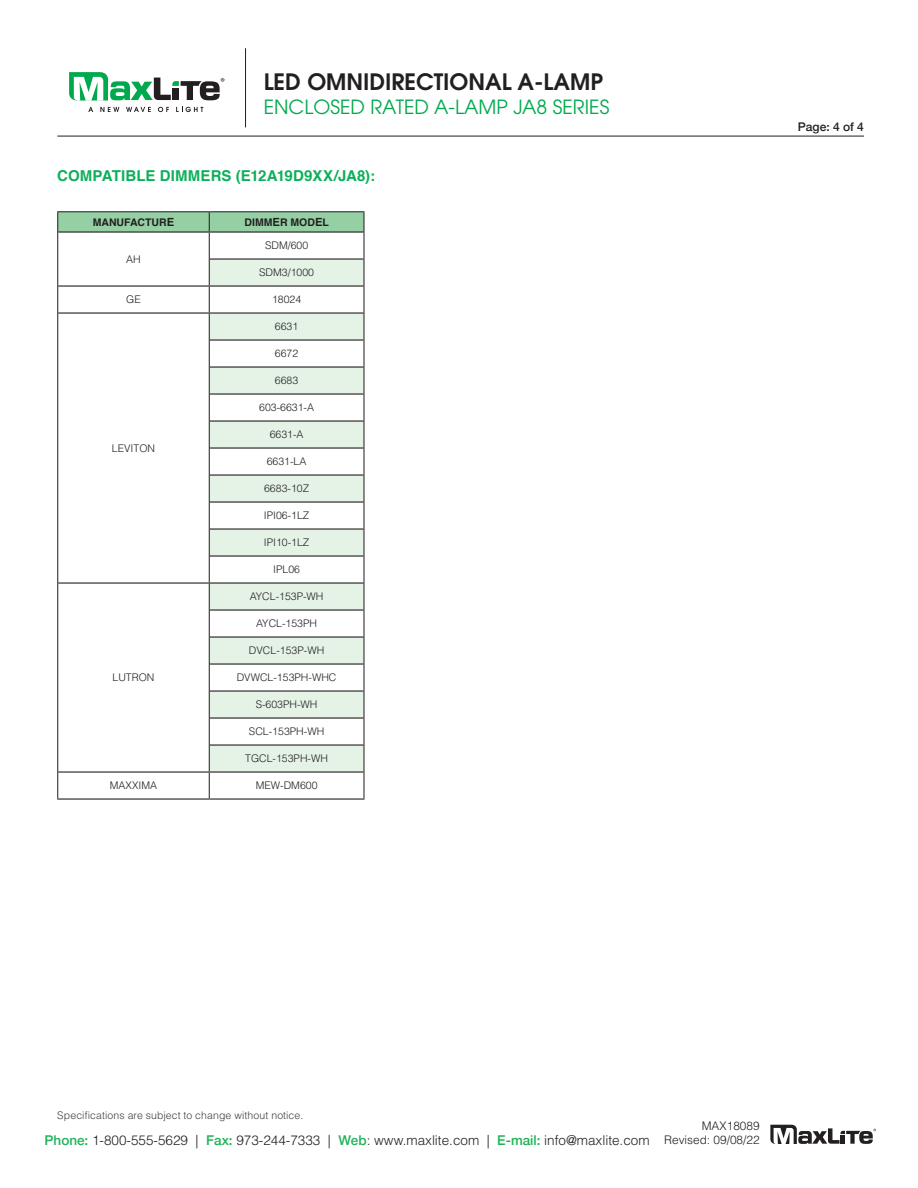
<style>
.page{position:relative;width:918px;height:1188px;background:#fff}
.page>*{position:absolute;margin:0;border:0;box-sizing:border-box;transform-origin:0 0}
.t1{font:600 22.5px "Avant Garde";color:#231f20}
.t2{font:19.5px "Avant Garde";color:#00a94e}
.Blue_Headline{font:700 15px "Helvetica";letter-spacing:.005em;color:#0daf5a}
.t3{font:300 13.5px "Helvetica";color:#231f20}
.t4{font:500 12px "Helvetica Neue";color:#231f20}
.t5{font:300 11.85px/14.2px "Helvetica";color:#231f20;text-align:right}
.Body_Text__C{font:300 10.5px "Helvetica";color:#231f20}
.t6{font:300 10.5px "Helvetica";letter-spacing:.01em;color:#3e3e3f}
.Body_Text__C-2{font:700 10.5px "Helvetica";color:#231f20}
.s1{font-size:11.25px}
.s2{font-family:"Helvetica Neue";font-weight:500;color:#21b259}
</style>
<div class="page">
<hr style="left:57px;top:136px;width:807px;height:1px;background:#231f20">
<hr style="left:245px;top:48px;width:1px;height:79px;background:#231f20">
<svg style="left:88px;top:107px;width:5px;height:5px"></svg>
<svg style="left:100px;top:107px;width:19px;height:5px"></svg>
<svg style="left:126px;top:107px;width:25px;height:5px"></svg>
<svg style="left:158px;top:107px;width:11px;height:5px"></svg>
<svg style="left:176px;top:107px;width:27px;height:5px"></svg>
<svg style="left:69px;top:72px;width:155px;height:29px"></svg>
<svg style="left:770px;top:1125px;width:106px;height:19px"></svg>
<hr style="left:363px;top:232px;width:2px;height:27px;background:#231f20">
<hr style="left:363px;top:259px;width:2px;height:27px;background:#231f20">
<hr style="left:363px;top:286px;width:2px;height:27px;background:#231f20">
<hr style="left:363px;top:313px;width:2px;height:27px;background:#231f20">
<hr style="left:363px;top:340px;width:2px;height:27px;background:#231f20">
<hr style="left:363px;top:367px;width:2px;height:27px;background:#231f20">
<hr style="left:363px;top:394px;width:2px;height:27px;background:#231f20">
<hr style="left:363px;top:421px;width:2px;height:27px;background:#231f20">
<hr style="left:363px;top:448px;width:2px;height:27px;background:#231f20">
<hr style="left:363px;top:475px;width:2px;height:27px;background:#231f20">
<hr style="left:363px;top:502px;width:2px;height:27px;background:#231f20">
<hr style="left:363px;top:529px;width:2px;height:27px;background:#231f20">
<hr style="left:363px;top:556px;width:2px;height:27px;background:#231f20">
<hr style="left:363px;top:583px;width:2px;height:27px;background:#231f20">
<hr style="left:363px;top:610px;width:2px;height:27px;background:#231f20">
<hr style="left:363px;top:637px;width:2px;height:27px;background:#231f20">
<hr style="left:363px;top:664px;width:2px;height:27px;background:#231f20">
<hr style="left:363px;top:691px;width:2px;height:27px;background:#231f20">
<hr style="left:363px;top:718px;width:2px;height:27px;background:#231f20">
<hr style="left:363px;top:745px;width:2px;height:27px;background:#231f20">
<hr style="left:363px;top:772px;width:2px;height:26px;background:#231f20">
<hr style="left:209px;top:798px;width:155px;height:2px;background:#231f20">
<hr style="left:57px;top:211px;width:152px;height:1px;background:#231f20">
<hr style="left:363px;top:212px;width:2px;height:20px;background:#231f20">
<hr style="left:209px;top:211px;width:155px;height:1px;background:#231f20">
<hr style="left:57px;top:798px;width:152px;height:2px;background:#231f20">
<svg style="left:57px;top:212px;width:307px;height:586px"></svg>
<h1 class="t1" style="left:264px;top:67px;width:341px">LED OMNIDIRECTIONAL A-LAMP</h1>
<h2 class="t2" style="left:264px;top:95px;width:347px">ENCLOSED RATED A-LAMP JA8 SERIES</h2>
<p class="Blue_Headline" style="left:57px;top:163px;width:319px">COMPATIBLE DIMMERS (E12A19D9XX/JA8):</p>
<p class="Body_Text__C-2" style="left:93px;top:214px;width:83px">MANUFACTUR<span class="s1">E</span></p>
<p class="Body_Text__C-2" style="left:245px;top:214px;width:86px">DIMM<span class="s1">E</span>R MOD<span class="s1">E</span>L</p>
<p class="Body_Text__C" style="left:126px;top:253px;width:16px">AH</p>
<p class="Body_Text__C" style="left:265px;top:239px;width:45px">SDM/600</p>
<p class="Body_Text__C" style="left:259px;top:266px;width:56px">SDM3/1000</p>
<p class="Body_Text__C" style="left:126px;top:293px;width:16px">GE</p>
<p class="Body_Text__C" style="left:272px;top:293px;width:31px">18024</p>
<p class="Body_Text__C" style="left:112px;top:442px;width:45px">LEVITON</p>
<p class="Body_Text__C" style="left:112px;top:671px;width:44px">LUTRON</p>
<p class="Body_Text__C" style="left:275px;top:320px;width:25px">6631</p>
<p class="Body_Text__C" style="left:275px;top:347px;width:25px">6672</p>
<p class="Body_Text__C" style="left:275px;top:374px;width:25px">6683</p>
<p class="Body_Text__C" style="left:259px;top:401px;width:56px">603-6631-A</p>
<p class="Body_Text__C" style="left:270px;top:428px;width:35px">6631-A</p>
<p class="Body_Text__C" style="left:267px;top:455px;width:41px">6631-LA</p>
<p class="Body_Text__C" style="left:264px;top:482px;width:46px">6683-10Z</p>
<p class="Body_Text__C" style="left:264px;top:509px;width:47px">IPI06-1LZ</p>
<p class="Body_Text__C" style="left:264px;top:536px;width:47px">IPI10-1LZ</p>
<p class="Body_Text__C" style="left:273px;top:563px;width:28px">IPL06</p>
<p class="Body_Text__C" style="left:250px;top:590px;width:75px">AYCL-153P-WH</p>
<p class="Body_Text__C" style="left:256px;top:617px;width:63px">AYCL-153PH</p>
<p class="Body_Text__C" style="left:249px;top:644px;width:77px">DVCL-153P-WH</p>
<p class="Body_Text__C" style="left:237px;top:671px;width:101px">DVWCL-153PH-WHC</p>
<p class="Body_Text__C" style="left:256px;top:698px;width:63px">S-603PH-WH</p>
<p class="Body_Text__C" style="left:249px;top:725px;width:77px">SCL-153PH-WH</p>
<p class="Body_Text__C" style="left:245px;top:752px;width:84px">TGCL-153PH-WH</p>
<p class="Body_Text__C" style="left:110px;top:779px;width:49px">MAXXIMA</p>
<p class="Body_Text__C" style="left:256px;top:779px;width:63px">MEW-DM600</p>
<p class="t4" style="left:798px;top:117px;width:68px">Page: 4 of 4</p>
<p class="t6" style="left:57px;top:1109px;width:248px">Specifications are subject to change without notice.</p>
<p class="t3" style="left:45px;top:1132px;width:607px"><span class="s2">Phone:</span> 1-800-555-5629 | <span class="s2">Fax:</span> 973-244-7333 | <span class="s2">Web</span>: www.maxlite.com | <span class="s2">E-mail:</span> info@maxlite.com</p>
<p class="t5" style="left:664px;top:1118px;width:97px">MAX18089<br>Revised: 09/08/22</p>
</div>
